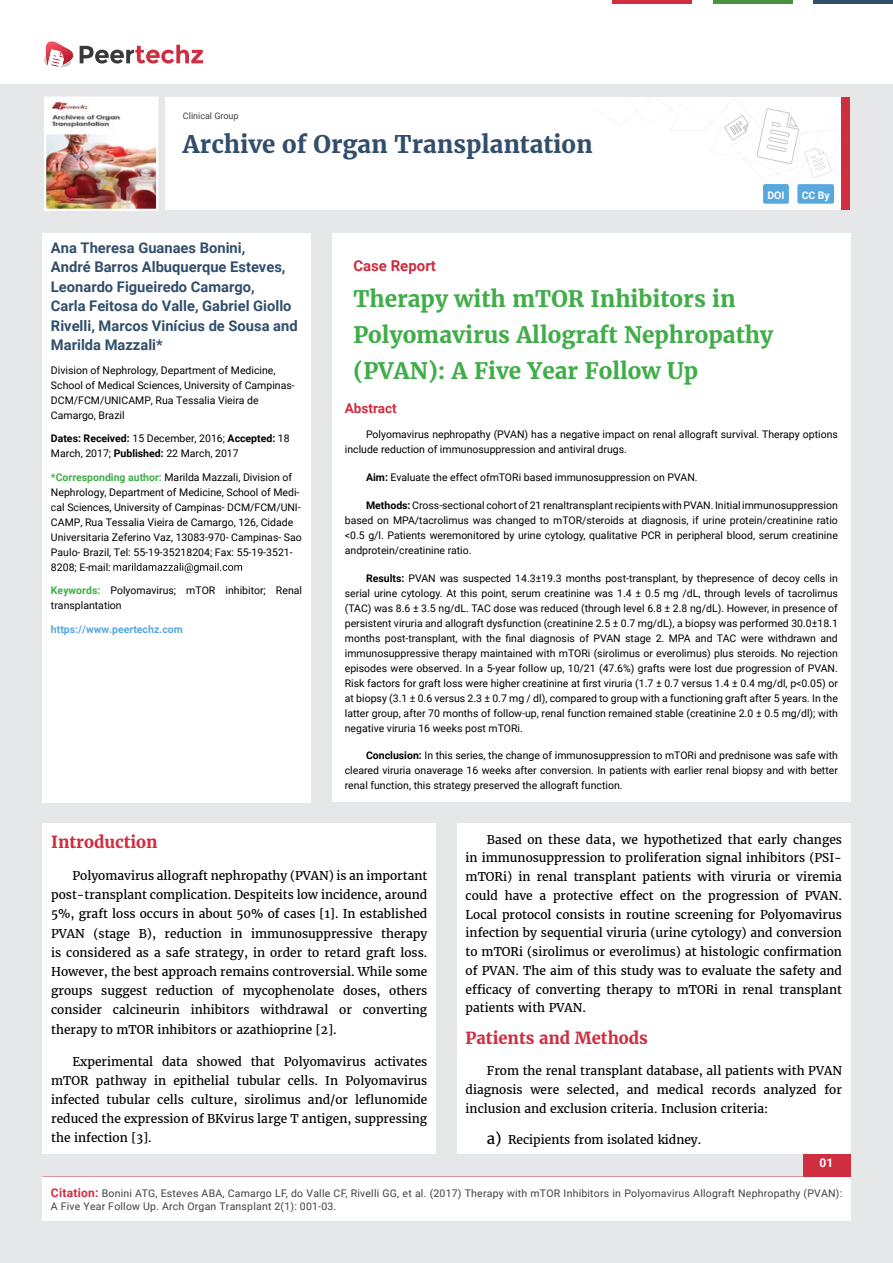
<style>
.page{position:relative;width:893px;height:1263px;background:#e6e7e8}
.page>*{position:absolute;margin:0;border:0;box-sizing:border-box;transform-origin:0 0}
.t1{font:700 24px "Merriweather";color:#314e6b}
.t2{font:700 22.5px/36px "Merriweather";color:#41ad49}
.t3{font:700 16.5px "Merriweather";color:#cf2e41}
.t4{font:700 15px "Roboto";color:#cf2e41}
.t5{font:700 14.7px/19.5px "Roboto";color:#314e6b}
.t6{font:700 13.5px "Roboto";color:#cf2e41}
.t7{font:12px/19.2px "Merriweather";color:#000;text-align:justify}
.t8{font:700 12px "Roboto";color:#fff}
.t9{font:10.5px/15px "Roboto";color:#000}
.t10{font:10.5px/13.5px "Roboto";letter-spacing:.02em;color:#414042}
.t11{font:700 10.5px "Roboto";color:#56a8dd}
.t12{font:700 10.5px "Roboto";color:#fff}
.t13{font:9px "Roboto";color:#414042}
.s1{font-weight:700}
.s2{font-weight:700;color:#41ad49}
.s3{font-size:15px}
.s4{font-weight:700;font-size:12px;color:#cf2e41}
</style>
<div class="page">
<div style="left:165px;top:98px;width:684px;height:112px;background:#fff"></div>
<svg style="left:596px;top:99px;width:245px;height:79px"></svg>
<div style="left:841px;top:98px;width:8px;height:112px;background:#cf2e41"></div>
<img style="left:47px;top:100px;width:108px;height:108px">
<div style="left:44px;top:97px;width:114px;height:114px;border:2px solid #fff"></div>
<div style="left:0;top:0;width:893px;height:83px;background:#fff"></div>
<svg style="left:44px;top:41px;width:159px;height:27px"></svg>
<div style="left:763px;top:184px;width:26px;height:20px;background:#56a8dd;border-radius:2px"></div>
<div style="left:797px;top:184px;width:37px;height:20px;background:#56a8dd;border-radius:2px"></div>
<hr style="left:713px;top:0;width:79px;height:3px;background:#4d9041">
<hr style="left:612px;top:0;width:80px;height:3px;background:#cf2e41">
<hr style="left:813px;top:0;width:80px;height:3px;background:#314e6b">
<div style="left:803px;top:1154px;width:47px;height:50px;background:#cf2e41"></div>
<div style="left:42px;top:1177px;width:809px;height:43px;background:#fff"></div>
<div style="left:332px;top:233px;width:518px;height:167px;background:#fff"></div>
<div style="left:42px;top:233px;width:269px;height:569px;background:#fff"></div>
<svg style="left:113px;top:563px;width:129px;height:10px"></svg>
<div style="left:43px;top:823px;width:393px;height:331px;background:#fff"></div>
<div style="left:332px;top:386px;width:518px;height:416px;background:#fff"></div>
<div style="left:457px;top:823px;width:393px;height:331px;background:#fff"></div>
<p class="t13" style="left:183px;top:111px;width:57px">Clinical Group</p>
<h1 class="t1" style="left:183px;top:129px;width:411px">Archive of Organ Transplantation</h1>
<p class="t12" style="left:767px;top:189px;width:19px">DOI</p>
<p class="t12" style="left:802px;top:189px;width:29px">CC By</p>
<h3 class="t5" style="left:51px;top:238px;width:248px">Ana Theresa Guanaes Bonini,<br>André Barros Albuquerque Esteves,<br>Leonardo Figueiredo Camargo,<br>Carla Feitosa do Valle, Gabriel Giollo<br>Rivelli, Marcos Vinícius de Sousa and<br>Marilda Mazzali*</h3>
<p class="t9" style="left:51px;top:363px;width:245px">Division of Nephrology, Department of Medicine, School of Medical Sciences, University of Campinas-DCM/FCM/UNICAMP, Rua Tessalia Vieira de Camargo, Brazil</p>
<p class="t9" style="left:51px;top:431px;width:240px"><span class="s1">Dates: Received:</span> 15 December, 2016; <span class="s1">Accepted:</span> 18<br>March, 2017; <span class="s1">Published:</span> 22 March, 2017</p>
<p class="t9" style="left:51px;top:470px;width:252px"><span class="s2">*Corresponding author:</span> Marilda Mazzali, Division of Nephrology, Department of Medicine, School of Medi&shy;cal Sciences, University of Campinas- DCM/FCM/UNI-CAMP, Rua Tessalia Vieira de Camargo, 126, Cidade Universitaria Zeferino Vaz, 13083-970- Campinas- Sao Paulo- Brazil, Tel: 55-19-35218204; Fax: 55-19-3521- 8208; E-mail:</p>
<p class="t9" style="left:51px;top:583px;width:253px"><span class="s2">Keywords:</span> Polyomavirus; mTOR inhibitor; Renal transplantation</p>
<p class="t11" style="left:51px;top:623px;width:133px">https://www.peertechz.com</p>
<h3 class="t4" style="left:353px;top:257px;width:84px">Case Report</h3>
<h2 class="t2" style="left:353px;top:281px;width:421px">Therapy with mTOR Inhibitors in<br>Polyomavirus Allograft Nephropathy (PVAN): A Five Year Follow Up</h2>
<p class="t6" style="left:345px;top:400px;width:53px">Abstract</p>
<p class="t9" style="left:345px;top:427px;width:494px;text-indent:21px">Polyomavirus nephropathy (PVAN) has a negative impact on renal allograft survival. Therapy options include reduction of immunosuppression and antiviral drugs.</p>
<p class="t9" style="left:366px;top:470px;width:333px"><span class="s1">Aim:</span> Evaluate the effect ofmTORi based immunosuppression on PVAN.</p>
<p class="t9" style="left:345px;top:498px;width:494px;text-align:justify;text-indent:21px"><span class="s1">Methods:</span> Cross-sectional cohort of 21 renaltransplant recipients with PVAN. Initial immunosuppression based on MPA/tacrolimus was changed to mTOR/steroids at diagnosis, if urine protein/creatinine ratio &lt;0.5 g/l. Patients weremonitored by urine cytology, qualitative PCR in peripheral blood, serum creatinine andprotein/creatinine ratio.</p>
<p class="t9" style="left:345px;top:570px;width:495px;text-align:justify;text-indent:21px"><span class="s1">Results:</span> PVAN was suspected 14.3±19.3 months post-transplant, by thepresence of decoy cells in serial urine cytology. At this point, serum creatinine was 1.4 ± 0.5 mg /dL, through levels of tacrolimus (TAC) was 8.6 ± 3.5 ng/dL. TAC dose was reduced (through level 6.8 ± 2.8 ng/dL). However, in presence of persistent viruria and allograft dysfunction (creatinine 2.5 ± 0.7 mg/dL), a biopsy was performed 30.0±18.1 months post-transplant, with the final diagnosis of PVAN stage 2. MPA and TAC were withdrawn and immunosuppressive therapy maintained with mTORi (sirolimus or everolimus) plus steroids. No rejection episodes were observed. In a 5-year follow up, 10/21 (47.6%) grafts were lost due progression of PVAN.<br>Risk factors for graft loss were higher creatinine at first viruria (1.7 ± 0.7 versus 1.4 ± 0.4 mg/dl, p&lt;0.05) or at biopsy (3.1 ± 0.6 versus 2.3 ± 0.7 mg / dl), compared to group with a functioning graft after 5 years. In the latter group, after 70 months of follow-up, renal function remained stable (creatinine 2.0 ± 0.5 mg/dl); with negative viruria 16 weeks post mTORi.</p>
<p class="t9" style="left:345px;top:748px;width:495px;text-align:justify;text-indent:21px"><span class="s1">Conclusion:</span> In this series, the change of immunosuppression to mTORi and prednisone was safe with cleared viruria onaverage 16 weeks after conversion. In patients with earlier renal biopsy and with better renal function, this strategy preserved the allograft function.</p>
<h3 class="t3" style="left:51px;top:832px;width:108px">Introduction</h3>
<p class="t7" style="left:51px;top:866px;width:378px;text-indent:21px">Polyomavirus allograft nephropathy (PVAN) is an important post-transplant complication. Despiteits low incidence, around 5%, graft loss occurs in about 50% of cases [1]. In established PVAN (stage B), reduction in immunosuppressive therapy is considered as a safe strategy, in order to retard graft loss.<br>However, the best approach remains controversial. While some groups suggest reduction of mycophenolate doses, others consider calcineurin inhibitors withdrawal or converting therapy to mTOR inhibitors or azathioprine [2].</p>
<p class="t7" style="left:51px;top:1052px;width:378px;text-indent:21px">Experimental data showed that Polyomavirus activates mTOR pathway in epithelial tubular cells. In Polyomavirus infected tubular cells culture, sirolimus and/or leflunomide reduced the expression of BKvirus large T antigen, suppressing the infection [3].</p>
<p class="t7" style="left:466px;top:830px;width:378px;line-height:18.8px;text-indent:21px">Based on these data, we hypothetized that early changes in immunosuppression to proliferation signal inhibitors (PSI&shy;mTORi) in renal transplant patients with viruria or viremia could have a protective effect on the progression of PVAN.<br>Local protocol consists in routine screening for Polyomavirus infection by sequential viruria (urine cytology) and conversion to mTORi (sirolimus or everolimus) at histologic confirmation of PVAN. The aim of this study was to evaluate the safety and efficacy of converting therapy to mTORi in renal transplant patients with PVAN.</p>
<h3 class="t3" style="left:466px;top:1028px;width:184px">Patients and Methods</h3>
<p class="t7" style="left:466px;top:1062px;width:378px;line-height:18.8px;text-indent:21px">From the renal transplant database, all patients with PVAN diagnosis were selected, and medical records analyzed for inclusion and exclusion criteria. Inclusion criteria:</p>
<p class="t7" style="left:487px;top:1130px;width:216px"><span class="s3">a)</span> Recipients from isolated kidney.</p>
<p class="t8" style="left:819px;top:1155px;width:15px">01</p>
<p class="t10" style="left:51px;top:1186px;width:793px"><span class="s4">Citation:</span> Bonini ATG, Esteves ABA, Camargo LF, do Valle CF, Rivelli GG, et al. (2017) Therapy with mTOR Inhibitors in Polyomavirus Allograft Nephropathy (PVAN):<br>A Five Year Follow Up. Arch Organ Transplant 2(1): 001-03.</p>
</div>
